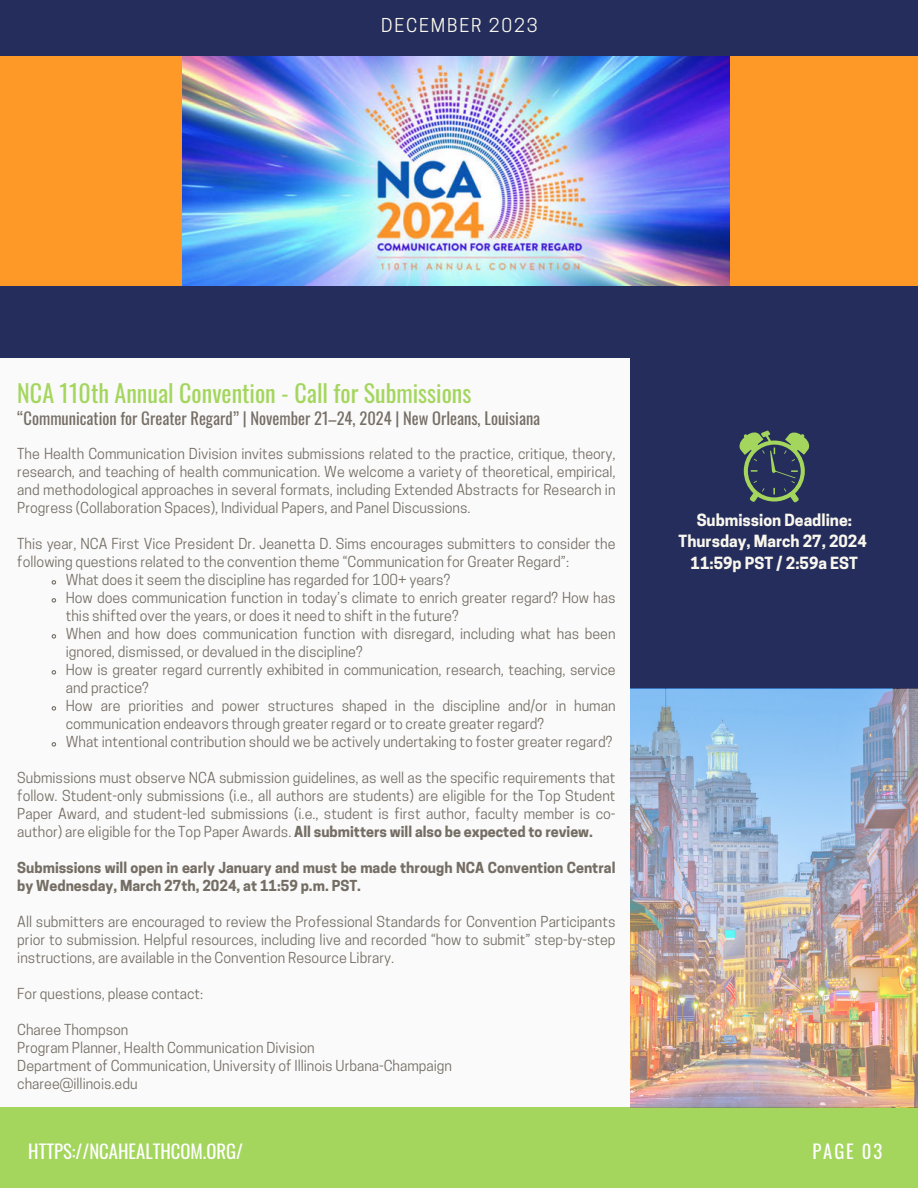
<style>
.page{position:relative;width:918px;height:1188px;background:#fafafa}
.page>*{position:absolute;margin:0;border:0;box-sizing:border-box;transform-origin:0 0}
.t1{font:24px "Oswald";color:#a4d65e}
.t2{font:18.75px "Oswald";color:#fff}
.t3{font:18px "Cooper Hewitt";letter-spacing:.1em;color:#f9f7ed}
.t4{font:16.5px "Oswald";color:#756e65}
.t5{font:700 15.75px/21.3px "Cooper Hewitt";color:#f9f7ed;text-align:center}
.t6{font:14.25px/18px "Cooper Hewitt";color:#756e65}
.t7{font:700 14.25px/18px "Cooper Hewitt";color:#756e65}
.s1{font-weight:700}
</style>
<div class="page">
<div style="left:0;top:1107px;width:918px;height:81px;background:#a4d65e"></div>
<div style="left:631px;top:104px;width:287px;height:585px;background:#242d5b"></div>
<img style="left:182px;top:55px;width:548px;height:231px">
<div style="left:0;top:49px;width:182px;height:246px;background:#fe9827"></div>
<div style="left:730px;top:48px;width:188px;height:247px;background:#fe9827"></div>
<div style="left:0;top:0;width:918px;height:55px;background:#242d5b"></div>
<div style="left:0;top:286px;width:918px;height:72px;background:#242d5b"></div>
<svg style="left:739px;top:430px;width:71px;height:72px"></svg>
<img style="left:631px;top:689px;width:287px;height:418px">
<svg style="left:51px;top:580px;width:6px;height:5px"></svg>
<svg style="left:51px;top:598px;width:6px;height:5px"></svg>
<svg style="left:51px;top:634px;width:6px;height:5px"></svg>
<svg style="left:51px;top:670px;width:6px;height:5px"></svg>
<svg style="left:51px;top:706px;width:6px;height:5px"></svg>
<svg style="left:51px;top:742px;width:6px;height:5px"></svg>
<p class="t3" style="left:381px;top:18px;width:158px">DECEMBER 2023</p>
<p class="t1" style="left:17px;top:374px;width:456px">NCA 110th Annual Convention - Call for Submissions</p>
<p class="t4" style="left:17px;top:406px;width:524px">“Communication for Greater Regard” | November 21–24, 2024 | New Orleans, Louisiana</p>
<p class="t6" style="left:17px;top:447px;width:600px;text-align:justify">The Health Communication Division invites submissions related to the practice, critique, theory, research, and teaching of health communication. We welcome a variety of theoretical, empirical, and methodological approaches in several formats, including Extended Abstracts for Research in Progress (Collaboration Spaces), Individual Papers, and Panel Discussions.</p>
<p class="t6" style="left:17px;top:537px;width:600px">This year, NCA First Vice President Dr. Jeanetta D. Sims encourages submitters to consider the following questions related to the convention theme “Communication for Greater Regard”:</p>
<p class="t6" style="left:66px;top:573px;width:386px">What does it seem the discipline has regarded for 100+ years?</p>
<p class="t6" style="left:66px;top:591px;width:551px">How does communication function in today’s climate to enrich greater regard? How has this shifted over the years, or does it need to shift in the future?</p>
<p class="t6" style="left:66px;top:627px;width:551px">When and how does communication function with disregard, including what has been ignored, dismissed, or devalued in the discipline?</p>
<p class="t6" style="left:66px;top:663px;width:551px">How is greater regard currently exhibited in communication, research, teaching, service and practice?</p>
<p class="t6" style="left:66px;top:699px;width:551px">How are priorities and power structures shaped in the discipline and/or in human communication endeavors through greater regard or to create greater regard?</p>
<p class="t6" style="left:66px;top:735px;width:548px">What intentional contribution should we be actively undertaking to foster greater regard?</p>
<p class="t6" style="left:17px;top:771px;width:600px;text-align:justify">Submissions must observe NCA submission guidelines, as well as the specific requirements that follow. Student-only submissions (i.e., all authors are students) are eligible for the Top Student Paper Award, and student-led submissions (i.e., student is first author, faculty member is co&shy;author) are eligible for the Top Paper Awards. <span class="s1">All submitters will also be expected to review.</span></p>
<p class="t7" style="left:17px;top:861px;width:600px">Submissions will open in early January and must be made through NCA Convention Central by Wednesday, March 27th, 2024, at 11:59 p.m. PST.</p>
<p class="t6" style="left:17px;top:915px;width:600px;text-align:justify">All submitters are encouraged to review the Professional Standards for Convention Participants prior to submission. Helpful resources, including live and recorded “how to submit” step-by-step instructions, are available in the Convention Resource Library.</p>
<p class="t6" style="left:17px;top:987px;width:188px">For questions, please contact:</p>
<p class="t6" style="left:17px;top:1023px;width:113px">Charee Thompson</p>
<p class="t6" style="left:17px;top:1041px;width:299px">Program Planner, Health Communication Division</p>
<p class="t6" style="left:17px;top:1059px;width:436px">Department of Communication, University of Illinois Urbana-Champaign</p>
<p class="t6" style="left:17px;top:1077px;width:122px">charee@illinois.edu</p>
<p class="t5" style="left:679px;top:511px;width:190px">Submission Deadline:<br>Thursday, March 27, 2024</p>
<p class="t5" style="left:691px;top:554px;width:169px">11:59p PST / 2:59a EST</p>
<p class="t2" style="left:28px;top:1137px;width:216px">HTTPS://NCAHEALTHCOM.ORG/</p>
<p class="t2" style="left:812px;top:1137px;width:71px">PAGE 03</p>
</div>
